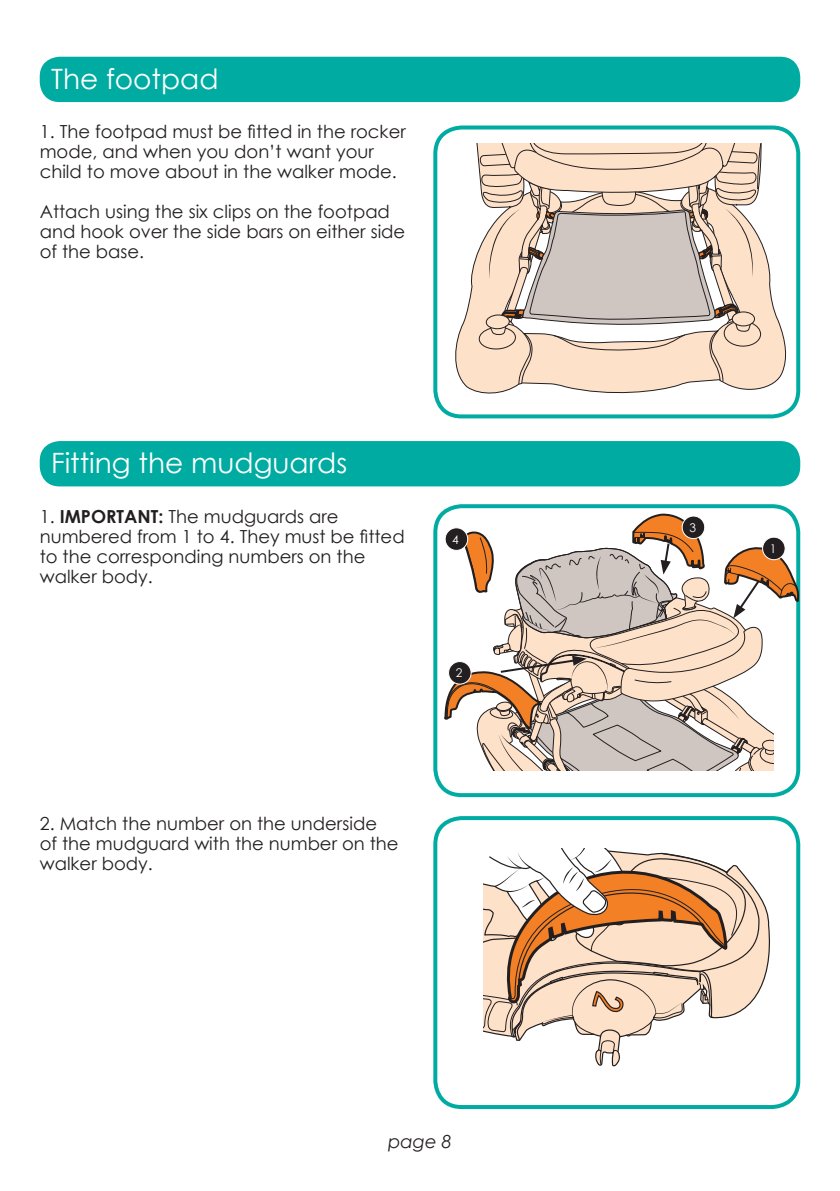
<style>
.page{position:relative;width:840px;height:1191px;background:#fff}
.page>*{position:absolute;margin:0;border:0;box-sizing:border-box;transform-origin:0 0}
.Headings_14pt{font:28px "Century Gothic";color:#fff}
.Body_text_9pt{font:18px/20px "Century Gothic";color:#231f20}
.t1{font:italic 18px "Century Gothic";color:#231f20}
.Body_text_CG_9pt{font:12px "Century Gothic";color:#fff}
.s1{font-weight:700}
</style>
<div class="page">
<div style="left:433px;top:504px;width:366px;height:293px;border:4px solid #00aca2;border-radius:26px"></div>
<div style="left:433px;top:816px;width:366px;height:293px;border:4px solid #00aca2;border-radius:26px"></div>
<div style="left:40px;top:57px;width:759px;height:45px;background:#00aca2;border-radius:20px"></div>
<div style="left:433px;top:125px;width:366px;height:293px;border:4px solid #00aca2;border-radius:26px"></div>
<svg style="left:455px;top:239px;width:332px;height:155px"></svg>
<svg style="left:473px;top:143px;width:287px;height:241px;background:#e1cdbf"></svg>
<div style="left:40px;top:441px;width:759px;height:45px;background:#00aca2;border-radius:20px"></div>
<svg style="left:442px;top:709px;width:105px;height:400px"></svg>
<div style="left:444px;top:527px;width:24px;height:24px;border:1px solid #fff;border-radius:50%"></div>
<svg style="left:445px;top:512px;width:354px;height:258px"></svg>
<div style="left:762px;top:537px;width:22px;height:23px;background:#231f20;border-radius:50%"></div>
<div style="left:761px;top:536px;width:24px;height:24px;border:1px solid #fff;border-radius:50%"></div>
<svg style="left:483px;top:894px;width:287px;height:172px"></svg>
<svg style="left:483px;top:848px;width:276px;height:217px"></svg>
<p class="Headings_14pt" style="left:51px;top:59px;width:169px">The footpad</p>
<p class="Body_text_9pt" style="left:40px;top:121px;width:367px">1. The footpad must be fitted in the rocker mode, and when you don’t want your child to move about in the walker mode.</p>
<p class="Body_text_9pt" style="left:40px;top:201px;width:367px">Attach using the six clips on the footpad and hook over the side bars on either side of the base.</p>
<p class="Headings_14pt" style="left:51px;top:444px;width:297px">Fitting the mudguards</p>
<p class="Body_text_9pt" style="left:40px;top:506px;width:366px">1. <span class="s1">IMPORTANT:</span> The mudguards are numbered from 1 to 4. They must be fitted to the corresponding numbers on the walker body.</p>
<p class="Body_text_CG_9pt" style="left:452px;top:531px;width:8px">4</p>
<p class="Body_text_CG_9pt" style="left:455px;top:664px;width:8px">2</p>
<p class="Body_text_9pt" style="left:40px;top:813px;width:360px">2. Match the number on the underside of the mudguard with the number on the walker body.</p>
<p class="t1" style="left:388px;top:1128px;width:65px">page 8</p>
<p class="Body_text_CG_9pt" style="left:689px;top:519px;width:8px">3</p>
<p class="Body_text_CG_9pt" style="left:769px;top:540px;width:8px">1</p>
</div>
